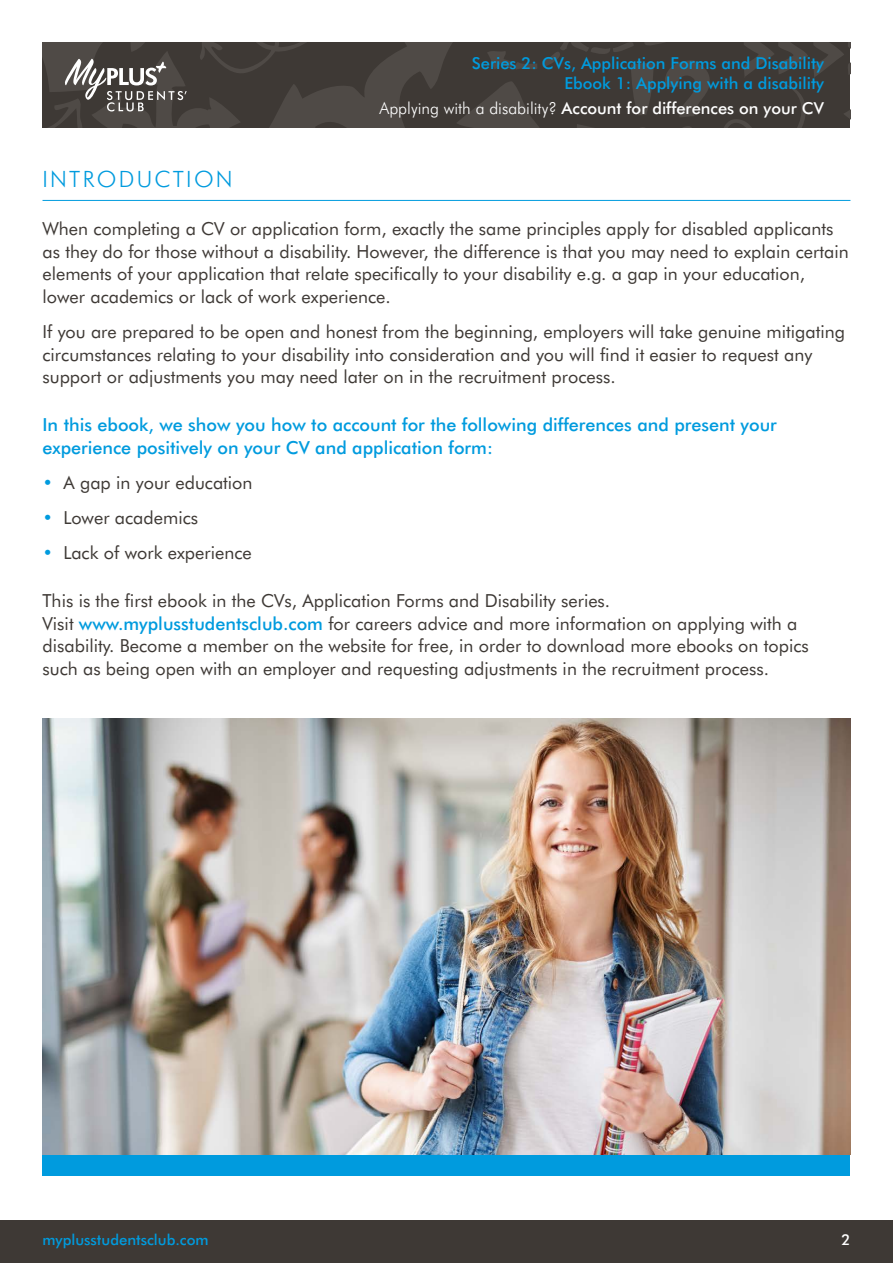
<style>
.page{position:relative;width:893px;height:1263px;background:#fff}
.page>*{position:absolute;margin:0;border:0;box-sizing:border-box;transform-origin:0 0}
.t1{font:300 22.5px "Futura BT";letter-spacing:.1em;color:#009bde}
.t2{font:18px/22.5px "Futura BT";color:#3e3935}
.t3{font:500 18px/22.5px "Futura BT";color:#009bde}
.t4{font:500 16.5px/19.5px "Futura BT";color:#009bde;text-align:right}
.t5{font:500 16.5px "Futura BT";color:#fff}
.t6{font:500 15px "Futura BT";color:#009bde}
.t7{font:500 15px "Futura BT";color:#fff}
.s1{font-weight:300}
.s2{color:#009bde}
.s3{font-weight:500;color:#009bde}
</style>
<div class="page">
<svg style="left:43px;top:43px;width:807px;height:85px;background:#46413e"></svg>
<div style="left:0;top:1220px;width:893px;height:43px;background:#3e3935"></div>
<hr style="left:43px;top:200px;width:807px;height:1px;background:#009bde">
<div style="left:43px;top:1154px;width:807px;height:22px;background:#009bde"></div>
<img style="left:43px;top:719px;width:807px;height:435px">
<p class="t4" style="left:472px;top:53px;width:354px">Series 2: CVs, Application Forms and Disability<br>Ebook 1: Applying with a disability</p>
<p class="t5" style="left:379px;top:98px;width:446px"><span class="s1">Applying with a disability?</span> Account for differences on your CV</p>
<p class="t1" style="left:43px;top:166px;width:192px">INTRODUCTION</p>
<p class="t2" style="left:43px;top:217px;width:808px">When completing a CV or application form, exactly the same principles apply for disabled applicants as they do for those without a disability. However, the difference is that you may need to explain certain elements of your application that relate specifically to your disability e.g. a gap in your education, lower academics or lack of work experience.</p>
<p class="t2" style="left:43px;top:320px;width:804px">If you are prepared to be open and honest from the beginning, employers will take genuine mitigating circumstances relating to your disability into consideration and you will find it easier to request any support or adjustments you may need later on in the recruitment process.</p>
<p class="t3" style="left:43px;top:413px;width:736px">In this ebook, we show you how to account for the following differences and present your experience positively on your CV and application form:</p>
<p class="t2" style="left:43px;top:471px;width:212px"><span class="s2">•</span> A gap in your education</p>
<p class="t2" style="left:43px;top:506px;width:157px"><span class="s2">•</span> Lower academics</p>
<p class="t2" style="left:43px;top:542px;width:211px"><span class="s2">•</span> Lack of work experience</p>
<p class="t2" style="left:43px;top:590px;width:768px">This is the first ebook in the CVs, Application Forms and Disability series.<br>Visit <span class="s3">www.myplusstudentsclub.com</span> for careers advice and more information on applying with a disability. Become a member on the website for free, in order to download more ebooks on topics such as being open with an employer and requesting adjustments in the recruitment process.</p>
<p class="t6" style="left:43px;top:1231px;width:168px">myplusstudentsclub.com</p>
<p class="t7" style="left:841px;top:1231px;width:11px">2</p>
</div>
